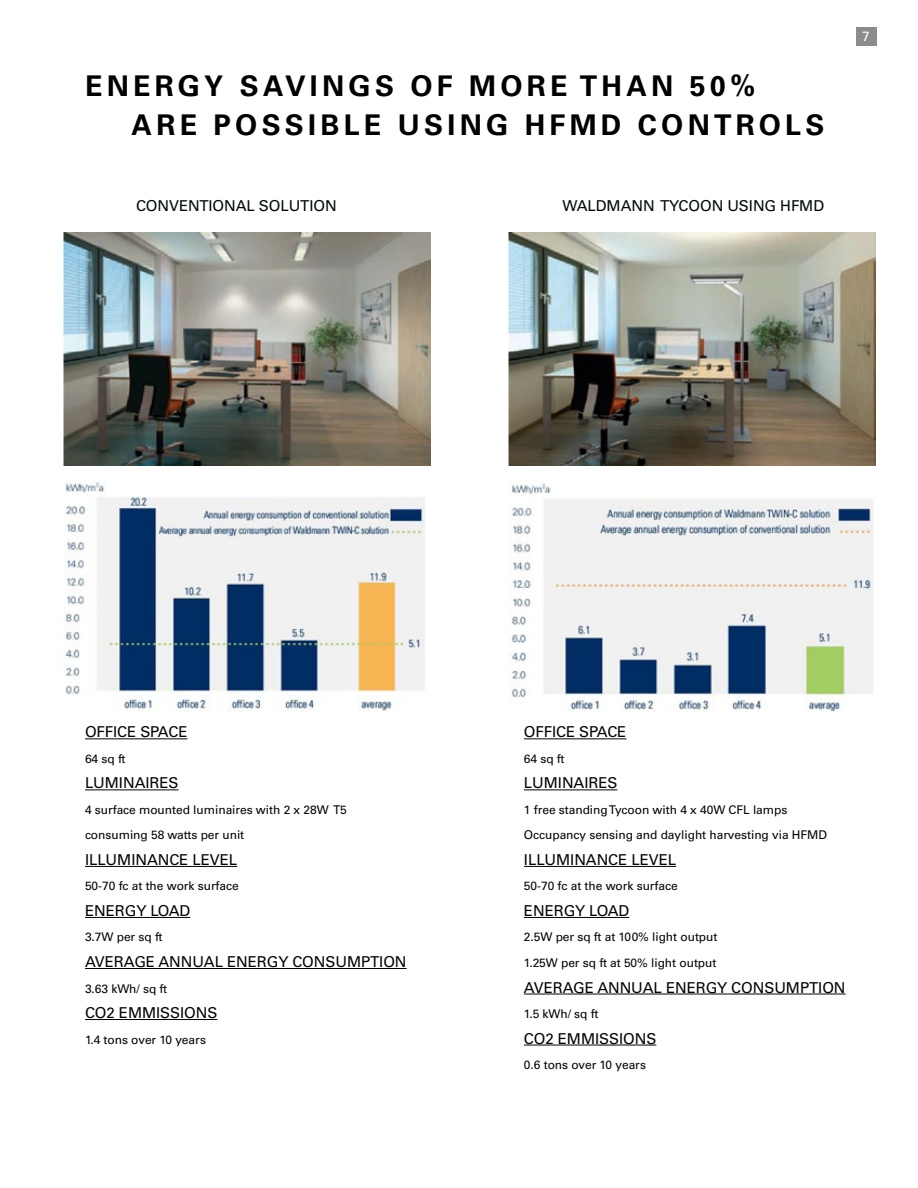
<style>
.page{position:relative;width:918px;height:1188px;background:#fff}
.page>*{position:absolute;margin:0;border:0;box-sizing:border-box;transform-origin:0 0}
.t1{font:700 28.5px "Univers";letter-spacing:.15em;color:#000}
.t2{font:15px "Univers";letter-spacing:-.005em;color:#000400}
.t3{font:15px "Univers";letter-spacing:-.005em;color:#000808}
.t4{font:13.5px "Univers";color:#fff}
.t5{font:12px/25.5px "Univers";letter-spacing:-.005em;color:#000400}
</style>
<div class="page">
<div style="left:856px;top:27px;width:20px;height:19px;background:#8a8c8e"></div>
<img style="left:509px;top:233px;width:366px;height:233px">
<img style="left:64px;top:233px;width:367px;height:233px">
<hr style="left:85px;top:738px;width:103px;height:1px;background:#000400">
<hr style="left:85px;top:790px;width:94px;height:1px;background:#000400">
<hr style="left:85px;top:866px;width:152px;height:1px;background:#000400">
<hr style="left:85px;top:917px;width:105px;height:1px;background:#000400">
<hr style="left:85px;top:968px;width:322px;height:1px;background:#000400">
<hr style="left:85px;top:1019px;width:132px;height:1px;background:#000400">
<hr style="left:524px;top:738px;width:102px;height:1px;background:#000400">
<hr style="left:524px;top:790px;width:93px;height:1px;background:#000400">
<hr style="left:524px;top:866px;width:152px;height:1px;background:#000400">
<hr style="left:524px;top:917px;width:105px;height:1px;background:#000400">
<hr style="left:524px;top:994px;width:322px;height:1px;background:#000400">
<hr style="left:524px;top:1045px;width:132px;height:1px;background:#000400">
<img style="left:509px;top:479px;width:364px;height:233px">
<img style="left:64px;top:482px;width:361px;height:230px">
<h1 class="t1" style="left:85px;top:69px;width:347px">ENERGY SAVINGS OF</h1>
<h1 class="t1" style="left:469px;top:69px;width:25px">MORE</h1>
<h1 class="t1" style="left:580px;top:69px;width:24px">THAN</h1>
<h1 class="t1" style="left:690px;top:69px;width:67px">50%</h1>
<h1 class="t1" style="left:132px;top:108px;width:23px">ARE</h1>
<h1 class="t1" style="left:214px;top:108px;width:21px">POSSI</h1>
<h1 class="t1" style="left:320px;top:108px;width:42px">BLE</h1>
<h1 class="t1" style="left:398px;top:108px;width:23px">USING</h1>
<h1 class="t1" style="left:525px;top:108px;width:138px">HFMD CONTROLS</h1>
<p class="t3" style="left:136px;top:196px;width:21px">Conventional</p>
<p class="t3" style="left:259px;top:196px;width:21px">Solution</p>
<p class="t3" style="left:563px;top:196px;width:57px">Waldmann</p>
<p class="t3" style="left:660px;top:196px;width:21px">Tycoon</p>
<p class="t3" style="left:727px;top:196px;width:65px">USING hfm</p>
<p class="t3" style="left:813px;top:196px;width:12px">d</p>
<p class="t4" style="left:862px;top:28px;width:9px">7</p>
<p class="t2" style="left:85px;top:723px;width:21px">Office</p>
<p class="t2" style="left:140px;top:723px;width:29px">Space</p>
<p class="t5" style="left:85px;top:746px;width:42px">64 sq ft</p>
<p class="t2" style="left:85px;top:774px;width:19px">Luminaires</p>
<p class="t5" style="left:85px;top:797px;width:263px">4 surface mounted luminaires with 2 x 28W T5 consuming 58 watts per unit</p>
<p class="t2" style="left:85px;top:851px;width:154px">i LLUMINANCE lEVEL</p>
<p class="t5" style="left:85px;top:874px;width:155px">50-70 fc at the work surface</p>
<p class="t2" style="left:85px;top:902px;width:12px">energy</p>
<p class="t2" style="left:150px;top:902px;width:41px">LOa d</p>
<p class="t5" style="left:85px;top:925px;width:79px">3.7W per sq ft</p>
<p class="t2" style="left:85px;top:953px;width:21px">Average</p>
<p class="t2" style="left:158px;top:953px;width:12px">annual</p>
<p class="t2" style="left:227px;top:953px;width:12px">energy</p>
<p class="t2" style="left:292px;top:953px;width:13px">consum</p>
<p class="t2" style="left:361px;top:953px;width:19px">ption</p>
<p class="t5" style="left:85px;top:976px;width:84px">3.63 kWh/ sq ft</p>
<p class="t2" style="left:85px;top:1004px;width:45px">CO2 emmissions</p>
<p class="t5" style="left:85px;top:1027px;width:122px">1.4 tons over 10 years</p>
<p class="t2" style="left:524px;top:723px;width:21px">Office</p>
<p class="t2" style="left:579px;top:723px;width:29px">Space</p>
<p class="t5" style="left:524px;top:746px;width:42px">64 sq ft</p>
<p class="t2" style="left:524px;top:774px;width:19px">Luminaires</p>
<p class="t5" style="left:524px;top:797px;width:303px">1 free standing Tycoon with 4 x 40W CFL lamps<br>Occupancy sensing and daylight harvesting via HFMD</p>
<p class="t2" style="left:524px;top:851px;width:11px">illuminance</p>
<p class="t2" style="left:631px;top:851px;width:10px">level</p>
<p class="t5" style="left:524px;top:874px;width:155px">50-70 fc at the work surface</p>
<p class="t2" style="left:524px;top:902px;width:12px">energy</p>
<p class="t2" style="left:589px;top:902px;width:11px">loa</p>
<p class="t2" style="left:618px;top:902px;width:12px">d</p>
<p class="t5" style="left:524px;top:925px;width:195px">2.5W per sq ft at 100% light output<br>1.25W per sq ft at 50% light output</p>
<p class="t2" style="left:524px;top:978px;width:21px">Average</p>
<p class="t2" style="left:597px;top:978px;width:12px">annual</p>
<p class="t2" style="left:666px;top:978px;width:12px">energy</p>
<p class="t2" style="left:731px;top:978px;width:13px">consum</p>
<p class="t2" style="left:800px;top:978px;width:19px">ption</p>
<p class="t5" style="left:524px;top:1001px;width:76px">1.5 kWh/ sq ft</p>
<p class="t2" style="left:524px;top:1029px;width:45px">CO2 emmissions</p>
<p class="t5" style="left:524px;top:1052px;width:124px">0.6 tons over 10 years</p>
</div>
